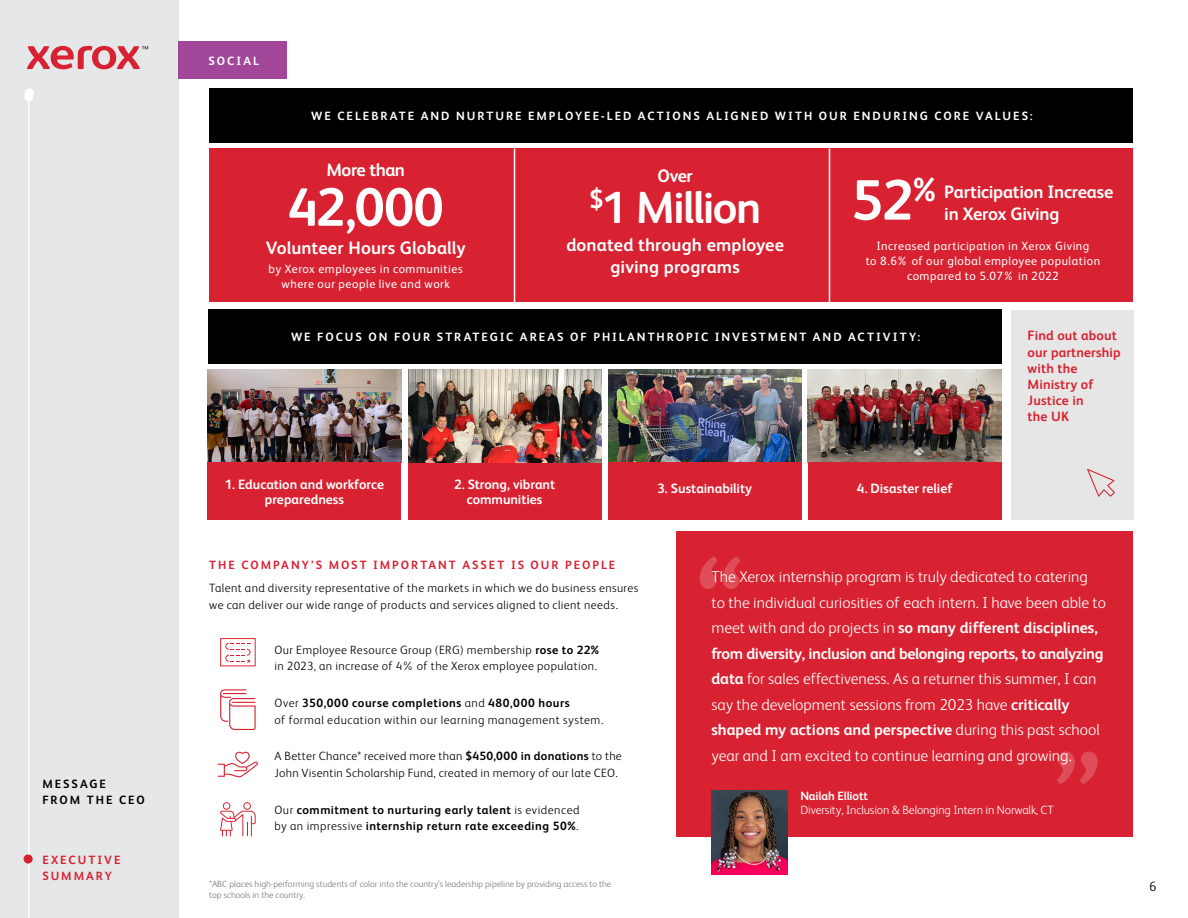
<style>
.page{position:relative;width:1188px;height:918px;background:#fff}
.page>*{position:absolute;margin:0;border:0;box-sizing:border-box;transform-origin:0 0}
.t1{font:700 119.85px "Xerox Sans";color:#fff}
.t2{font:700 54px "Xerox Sans";color:#fff}
.t3{font:700 45px "Xerox Sans";letter-spacing:-.035em;color:#fff}
.t4{font:700 18px/21.6px "Xerox Sans";color:#fff;text-align:center}
.t5{font:700 18px "Xerox Sans";letter-spacing:-.025em;color:#fff}
.t6{font:300 15.75px/25.5px "Xerox Sans";color:#fff}
.t7{font:700 13.5px/15px "Xerox Sans";letter-spacing:-.005em;color:#fff;text-align:center}
.t8{font:700 13.5px/16.2px "Xerox Sans";letter-spacing:.01em;color:#d82231}
.t9{font:300 13.5px "Xerox Sans";color:#000}
.t10{font:300 12px/16.5px "Xerox Sans";letter-spacing:.03em;color:#000}
.t11{font:12px/15px "Xerox Sans";letter-spacing:.04em;color:#fff;text-align:center}
.t12{font:700 12px "Xerox Sans";letter-spacing:.165em;color:#fff}
.t13{font:700 12px/16.5px "Xerox Sans";letter-spacing:.045em;color:#000}
.t14{font:700 12px/16.5px "Xerox Sans";letter-spacing:.165em;color:#d82231}
.t15{font:300 12px "Xerox Sans";letter-spacing:-.01em;color:#fff}
.t16{font:700 12px/16.5px "Xerox Sans";letter-spacing:.165em;color:#000}
.t17{font:700 12px "Xerox Sans";letter-spacing:-.01em;color:#fff}
.t18{font:300 9px/10.5px "Xerox Sans";color:#77787b}
.s1{font-size:57px}
.s2{font-size:33.15px}
.s3{font-weight:700}
.s4{font-weight:300}
</style>
<div class="page">
<div style="left:0;top:0;width:178px;height:918px;background:#e6e7e8"></div>
<hr style="left:28px;top:93px;width:2px;height:825px;background:#fff">
<div style="left:24px;top:92px;width:9px;height:9px;background:#fff;border-radius:50%"></div>
<div style="left:24px;top:854px;width:9px;height:10px;background:#d82231;border-radius:50%"></div>
<svg style="left:27px;top:46px;width:121px;height:23px"></svg>
<div style="left:25px;top:89px;width:9px;height:9px;background:#fff;border-radius:50%"></div>
<img style="left:808px;top:369px;width:193px;height:93px">
<img style="left:608px;top:369px;width:193px;height:93px">
<div style="left:209px;top:89px;width:924px;height:54px;background:#000"></div>
<div style="left:208px;top:310px;width:793px;height:54px;background:#000"></div>
<div style="left:209px;top:148px;width:924px;height:154px;background:#d82231"></div>
<img style="left:208px;top:369px;width:193px;height:93px">
<div style="left:208px;top:462px;width:193px;height:57px;background:#d82231"></div>
<div style="left:408px;top:462px;width:193px;height:57px;background:#d82231"></div>
<div style="left:608px;top:462px;width:193px;height:57px;background:#d82231"></div>
<div style="left:808px;top:462px;width:193px;height:57px;background:#d82231"></div>
<hr style="left:514px;top:148px;width:1px;height:154px;background:#fff">
<hr style="left:829px;top:148px;width:1px;height:154px;background:#fff">
<div style="left:677px;top:531px;width:456px;height:305px;background:#d82231"></div>
<img style="left:711px;top:790px;width:77px;height:84px">
<svg style="left:220px;top:802px;width:36px;height:34px"></svg>
<svg style="left:218px;top:752px;width:40px;height:25px"></svg>
<svg style="left:220px;top:689px;width:36px;height:41px"></svg>
<svg style="left:220px;top:638px;width:36px;height:28px"></svg>
<img style="left:408px;top:369px;width:193px;height:93px">
<div style="left:178px;top:41px;width:108px;height:37px;background:#a2469a"></div>
<div style="left:1011px;top:310px;width:123px;height:209px;background:#e6e6e6"></div>
<svg style="left:1087px;top:469px;width:28px;height:28px"></svg>
<p class="t16" style="left:42px;top:775px;width:104px">MESSAGE<br>FROM THE CEO</p>
<p class="t14" style="left:42px;top:851px;width:80px">EXECUTIVE<br>SUMMARY</p>
<p class="t12" style="left:209px;top:53px;width:52px">SOCIAL</p>
<p class="t12" style="left:311px;top:108px;width:723px">WE CELEBRATE AND NURTURE EMPLOYEE-LED ACTIONS ALIGNED WITH OUR ENDURING CORE VALUES:</p>
<h3 class="t5" style="left:326px;top:157px;width:80px">More than</h3>
<h2 class="t2" style="left:288px;top:170px;width:157px">42,000</h2>
<h3 class="t4" style="left:658px;top:164px;width:37px">Over</h3>
<h3 class="t3" style="left:589px;top:177px;width:174px"><sup>$</sup>1 Million</h3>
<h3 class="t4" style="left:944px;top:180px;width:171px;text-align:left;text-indent:-93px"><span class="s1">52</span><span class="s2">%</span> Participation Increase in Xerox Giving</h3>
<h3 class="t4" style="left:266px;top:236px;width:201px">Volunteer Hours Globally</h3>
<p class="t11" style="left:269px;top:261px;width:196px">by Xerox employees in communities where our people live and work</p>
<h3 class="t4" style="left:566px;top:233px;width:219px">donated through employee giving programs</h3>
<p class="t11" style="left:866px;top:237px;width:236px">Increased participation in Xerox Giving<br>to 8.6% of our global employee population compared to 5.07% in 2022</p>
<p class="t12" style="left:291px;top:329px;width:631px">WE FOCUS ON FOUR STRATEGIC AREAS OF PHILANTHROPIC INVESTMENT AND ACTIVITY:</p>
<p class="t7" style="left:225px;top:476px;width:160px">1. Education and workforce preparedness</p>
<p class="t7" style="left:454px;top:476px;width:103px">2. Strong, vibrant communities</p>
<p class="t7" style="left:657px;top:480px;width:96px">3. Sustainability</p>
<p class="t7" style="left:857px;top:480px;width:97px">4. Disaster relief</p>
<p class="t8" style="left:1028px;top:327px;width:94px">Find out about our partnership with the<br>Ministry of<br>Justice in<br>the UK</p>
<p class="t14" style="left:209px;top:556px;width:408px">THE COMPANY’S MOST IMPORTANT ASSET IS OUR PEOPLE</p>
<p class="t10" style="left:209px;top:579px;width:431px">Talent and diversity representative of the markets in which we do business ensures we can deliver our wide range of products and services aligned to client needs.</p>
<p class="t10" style="left:274px;top:641px;width:326px">Our Employee Resource Group (ERG) membership <span class="s3">rose to 22% </span>in 2023, an increase of 4% of the Xerox employee population.</p>
<p class="t10" style="left:274px;top:694px;width:330px">Over <span class="s3">350,000 course completions</span> and <span class="s3">480,000 hours<br></span>of formal education within our learning management system.</p>
<p class="t10" style="left:274px;top:747px;width:349px">A Better Chance* received more than <span class="s3">$450,000 in donations</span> to the<br>John Visentin Scholarship Fund, created in memory of our late CEO.</p>
<p class="t13" style="left:274px;top:801px;width:307px"><span class="s4">Our</span> commitment to nurturing early talent <span class="s4">is evidenced by an impressive</span> internship return rate exceeding 50%<span class="s4">.</span></p>
<p class="t18" style="left:209px;top:878px;width:404px">*ABC places high-performing students of color into the country’s leadership pipeline by providing access to the top schools in the country.</p>
<h1 class="t1" style="left:696px;top:518px;width:50px">“</h1>
<p class="t6" style="left:711px;top:563px;width:396px">The Xerox internship program is truly dedicated to catering<br>to the individual curiosities of each intern. I have been able to meet with and do projects in <span class="s3">so many different disciplines, from diversity, inclusion and belonging reports, to analyzing data</span> for sales effectiveness. As a returner this summer, I can say the development sessions from 2023 have <span class="s3">critically shaped my actions and perspective</span> during this past school year and I am excited to continue learning and growing.</p>
<h1 class="t1" style="left:1053px;top:712px;width:50px">”</h1>
<p class="t17" style="left:800px;top:787px;width:69px">Nailah Elliott</p>
<p class="t15" style="left:800px;top:802px;width:255px">Diversity, Inclusion &amp; Belonging Intern in Norwalk, CT</p>
<p class="t9" style="left:1149px;top:877px;width:9px">6</p>
</div>
